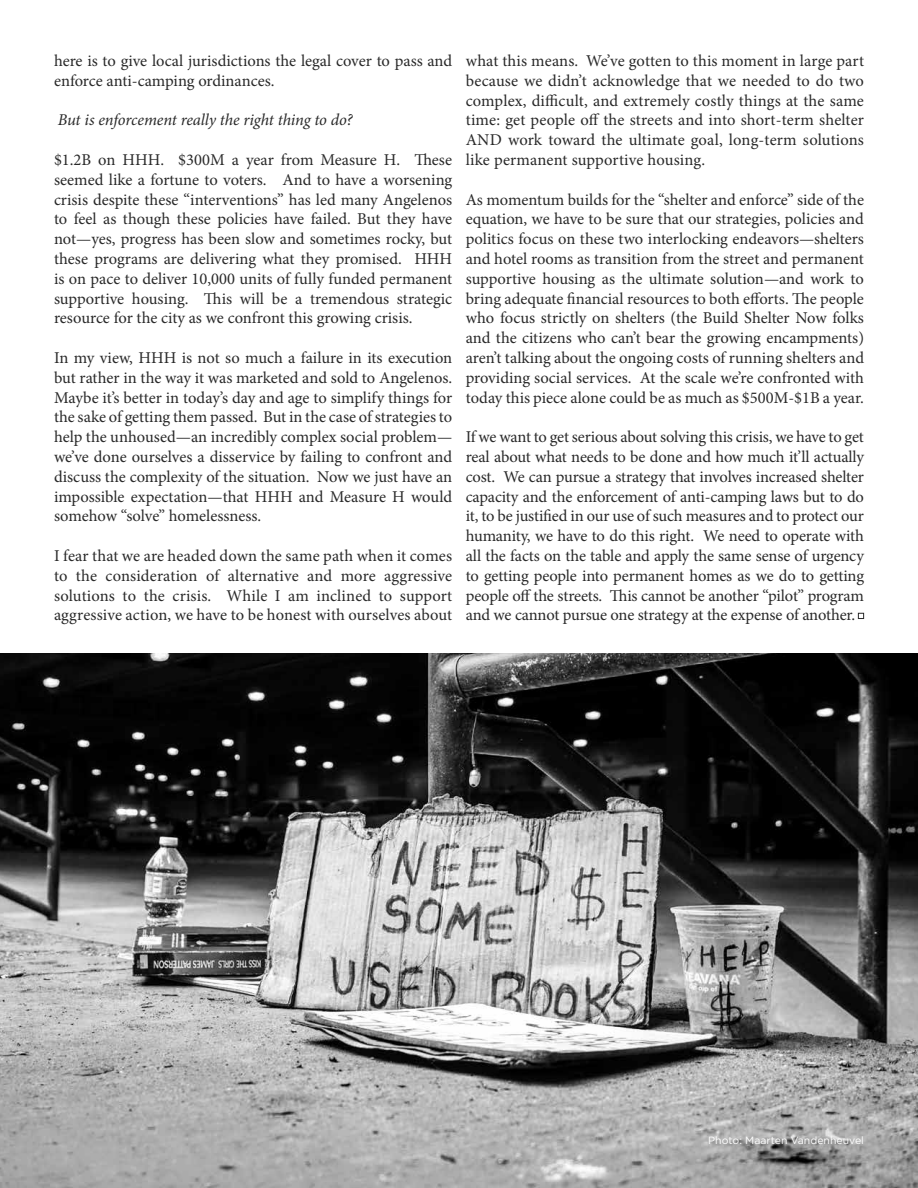
<style>
.page{position:relative;width:918px;height:1188px;background:#fff}
.page>*{position:absolute;margin:0;border:0;box-sizing:border-box;transform-origin:0 0}
.t1{font:16.5px/19.8px "Minion Pro";color:#292929;text-align:justify}
.t2{font:italic 16.5px "Minion Pro";letter-spacing:-.01em;color:#292929}
.t3{font:10.5px "Gotham";color:#fff}
</style>
<div class="page">
<svg style="left:858px;top:613px;width:6px;height:6px"></svg>
<img style="left:0;top:653px;width:918px;height:535px">
<p class="t1" style="left:54px;top:51px;width:400px">here is to give local jurisdictions the legal cover to pass and enforce anti-camping ordinances.</p>
<p class="t2" style="left:58px;top:109px;width:297px">But is enforcement really the right thing to do?</p>
<p class="t1" style="left:54px;top:150px;width:400px">$1.2B on HHH. $300M a year from Measure H. These seemed like a fortune to voters. And to have a worsening crisis despite these “interventions” has led many Angelenos to feel as though these policies have failed. But they have not—yes, progress has been slow and sometimes rocky, but these programs are delivering what they promised. HHH is on pace to deliver 10,000 units of fully funded permanent supportive housing. This will be a tremendous strategic resource for the city as we confront this growing crisis.</p>
<p class="t1" style="left:54px;top:348px;width:400px">In my view, HHH is not so much a failure in its execution but rather in the way it was marketed and sold to Angelenos.<br>Maybe it’s better in today’s day and age to simplify things for the sake of getting them passed. But in the case of strategies to help the unhoused—an incredibly complex social problem— we’ve done ourselves a disservice by failing to confront and discuss the complexity of the situation. Now we just have an impossible expectation—that HHH and Measure H would somehow “solve” homelessness.</p>
<p class="t1" style="left:54px;top:546px;width:400px">I fear that we are headed down the same path when it comes to the consideration of alternative and more aggressive solutions to the crisis. While I am inclined to support aggressive action, we have to be honest with ourselves about</p>
<p class="t1" style="left:466px;top:51px;width:400px">what this means. We’ve gotten to this moment in large part because we didn’t acknowledge that we needed to do two complex, difficult, and extremely costly things at the same time: get people off the streets and into short-term shelter AND work toward the ultimate goal, long-term solutions like permanent supportive housing.</p>
<p class="t1" style="left:466px;top:190px;width:400px">As momentum builds for the “shelter and enforce” side of the equation, we have to be sure that our strategies, policies and politics focus on these two interlocking endeavors—shelters and hotel rooms as transition from the street and permanent supportive housing as the ultimate solution—and work to bring adequate financial resources to both efforts. The people who focus strictly on shelters (the Build Shelter Now folks and the citizens who can’t bear the growing encampments) aren’t talking about the ongoing costs of running shelters and providing social services. At the scale we’re confronted with today this piece alone could be as much as $500M-$1B a year.</p>
<p class="t1" style="left:466px;top:427px;width:400px">If we want to get serious about solving this crisis, we have to get real about what needs to be done and how much it’ll actually cost. We can pursue a strategy that involves increased shelter capacity and the enforcement of anti-camping laws but to do it, to be justified in our use of such measures and to protect our humanity, we have to do this right. We need to operate with all the facts on the table and apply the same sense of urgency to getting people into permanent homes as we do to getting people off the streets. This cannot be another “pilot” program and we cannot pursue one strategy at the expense of another.</p>
<p class="t3" style="left:708px;top:1135px;width:157px">Photo: Maarten Vandenheuvel</p>
</div>
